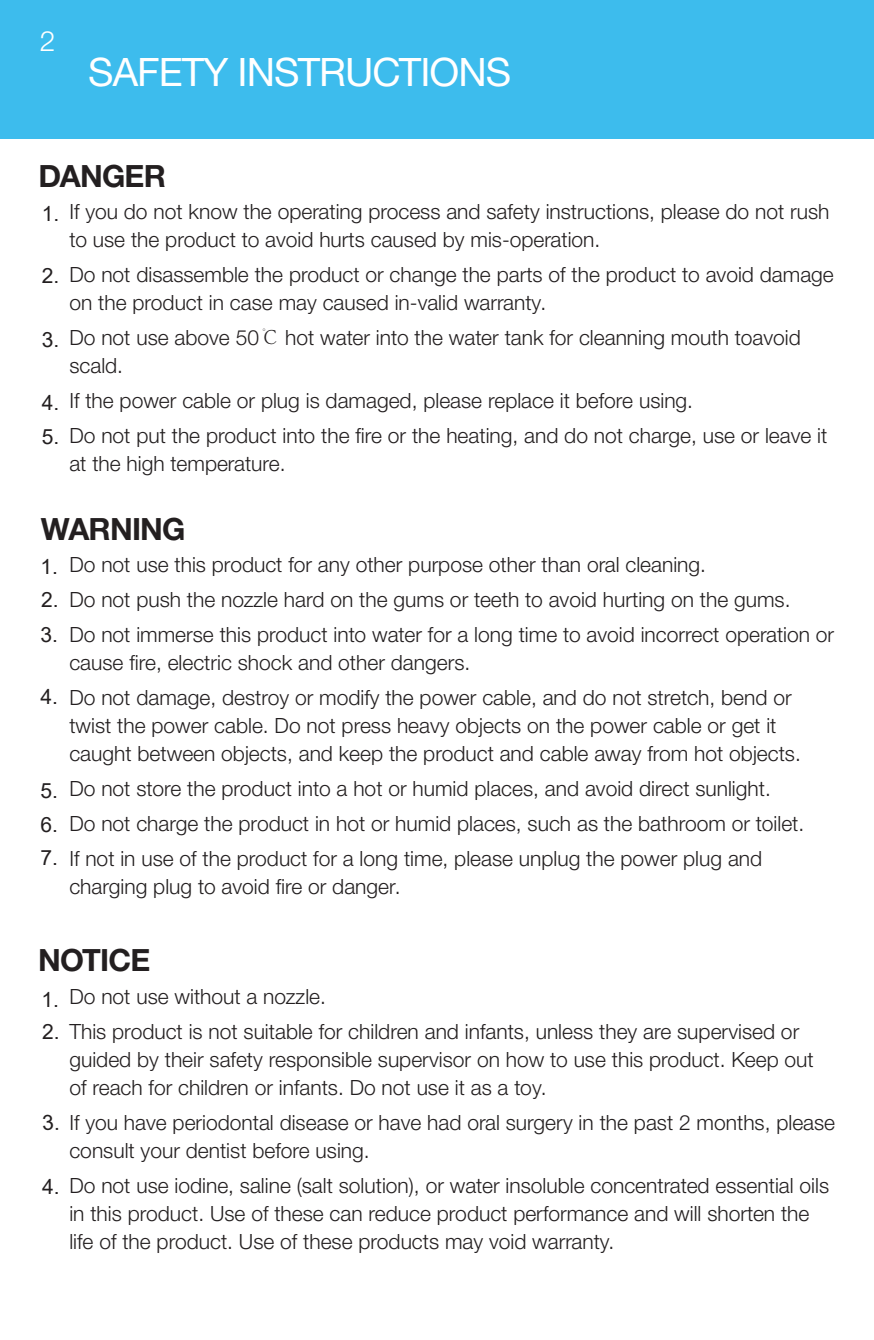
<style>
.page{position:relative;width:874px;height:1340px;background:#fff}
.page>*{position:absolute;margin:0;border:0;box-sizing:border-box;transform-origin:0 0}
.t1{font:39.2px "Helvetica Neue LTW1 G";letter-spacing:-.025em;color:#fff}
.t2{font:700 30.8px "Helvetica Neue LTW1 G";letter-spacing:-.025em;color:#231f20}
.t3{font:300 28px "Helvetica Neue LTW1 G";color:#fff}
.t4{font:300 21px/28px "Helvetica Neue LTW1 G";color:#231f20}
.t5{font:21px/33.9px "Arial";color:#231f20}
.s1{font-family:"Adobe Song Std"}
</style>
<div class="page">
<div style="left:0;top:0;width:873px;height:138px;background:#3dbced"></div>
<h3 class="t3" style="left:40px;top:24px;width:17px">2</h3>
<h1 class="t1" style="left:88px;top:47px;width:424px">SAFETY INSTRUCTIONS</h1>
<h2 class="t2" style="left:39px;top:157px;width:129px">DANGER</h2>
<p class="t4" style="left:69px;top:198px;width:761px">If you do not know the operating process and safety instructions, please do not rush to use the product to avoid hurts caused by mis-operation.</p>
<p class="t4" style="left:69px;top:261px;width:765px">Do not disassemble the product or change the parts of the product to avoid damage on the product in case may caused in-valid warranty.</p>
<p class="t4" style="left:69px;top:324px;width:732px">Do not use above 50<span class="s1">℃</span> hot water into the water tank for cleanning mouth toavoid scald.</p>
<p class="t4" style="left:69px;top:383px;width:759px;line-height:35px">If the power cable or plug is damaged, please replace it before using.<br>Do not put the product into the fire or the heating, and do not charge, use or leave it</p>
<p class="t4" style="left:69px;top:450px;width:218px">at the high temperature.</p>
<p class="t5" style="left:42px;top:197px;width:19px">1.</p>
<p class="t5" style="left:42px;top:258px;width:19px">2.</p>
<p class="t5" style="left:42px;top:323px;width:19px">3.</p>
<p class="t5" style="left:42px;top:385px;width:19px">4.<br>5.</p>
<h2 class="t2" style="left:41px;top:509px;width:146px">WARNING</h2>
<p class="t4" style="left:69px;top:546px;width:766px;line-height:35px">Do not use this product for any other purpose other than oral cleaning.<br>Do not push the nozzle hard on the gums or teeth to avoid hurting on the gums.<br>Do not immerse this product into water for a long time to avoid incorrect operation or</p>
<p class="t4" style="left:69px;top:644px;width:723px;line-height:35px">cause fire, electric shock and other dangers.<br>Do not damage, destroy or modify the power cable, and do not stretch, bend or</p>
<p class="t4" style="left:69px;top:711px;width:732px">twist the power cable. Do not press heavy objects on the power cable or get it caught between objects, and keep the product and cable away from hot objects.</p>
<p class="t4" style="left:69px;top:770px;width:736px;line-height:35px">Do not store the product into a hot or humid places, and avoid direct sunlight.<br>Do not charge the product in hot or humid places, such as the bathroom or toilet.<br>If not in use of the product for a long time, please unplug the power plug and</p>
<p class="t4" style="left:69px;top:872px;width:332px">charging plug to avoid fire or danger.</p>
<p class="t5" style="left:40px;top:549px;width:20px;line-height:32.9px">1.<br>2.</p>
<p class="t5" style="left:40px;top:618px;width:19px">3.</p>
<p class="t5" style="left:40px;top:679px;width:19px">4.</p>
<p class="t5" style="left:40px;top:773px;width:19px;text-align:justify">5.<br>6.<br>7.</p>
<h2 class="t2" style="left:38px;top:940px;width:114px">NOTICE</h2>
<p class="t5" style="left:41px;top:982px;width:19px">1.</p>
<p class="t4" style="left:69px;top:978px;width:731px;line-height:35px">Do not use without a nozzle.<br>This product is not suitable for children and infants, unless they are supervised or</p>
<p class="t4" style="left:69px;top:1045px;width:745px">guided by their safety responsible supervisor on how to use this product. Keep out of reach for children or infants. Do not use it as a toy.</p>
<p class="t4" style="left:69px;top:1108px;width:766px">If you have periodontal disease or have had oral surgery in the past 2 months, please consult your dentist before using.</p>
<p class="t4" style="left:69px;top:1171px;width:760px">Do not use iodine, saline (salt solution), or water insoluble concentrated essential oils in this product. Use of these can reduce product performance and will shorten the life of the product. Use of these products may void warranty.</p>
<p class="t5" style="left:42px;top:1015px;width:19px">2.</p>
<p class="t5" style="left:42px;top:1169px;width:19px">4.</p>
</div>
